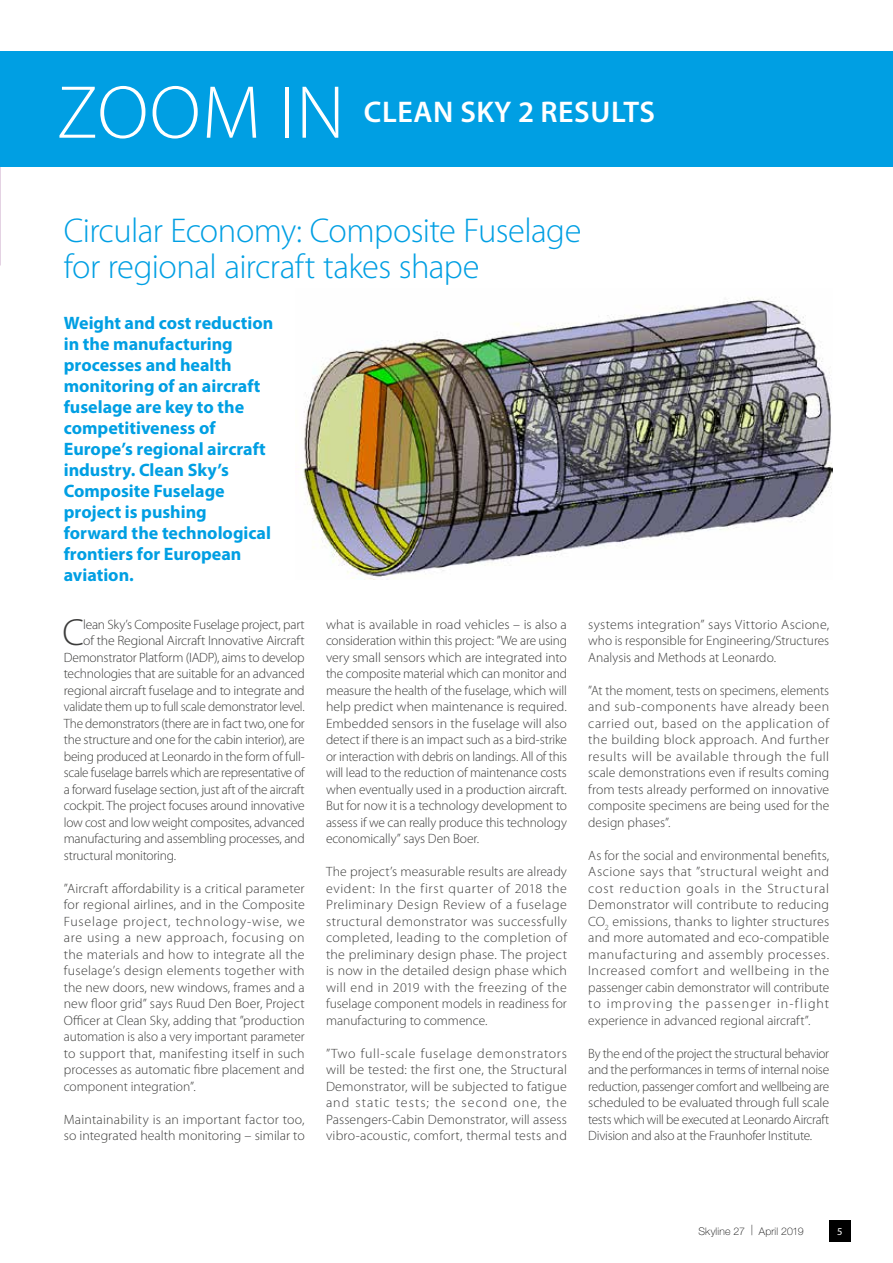
<style>
.page{position:relative;width:893px;height:1263px;background:#fff}
.page>*{position:absolute;margin:0;border:0;box-sizing:border-box;transform-origin:0 0}
.t1{font:300 75.6px "Myriad Pro";letter-spacing:.02em;color:#fff}
.t2{font:300 37.95px "Myriad Pro";color:#3c3c3b}
.t3{font:300 34.5px/36px "Myriad Pro";letter-spacing:-.02em;color:#009fe3}
.t4{font:600 30px "Myriad Pro";letter-spacing:.02em;color:#fff}
.t5{font:700 18px/21px "Myriad Pro";color:#009fe3}
.t6{font:300 13.5px/16.5px "Myriad Pro";letter-spacing:-.015em;color:#3c3c3b;text-align:justify}
.t7{font:300 13.5px/16.5px "Myriad Pro";letter-spacing:.005em;color:#3c3c3b}
.t8{font:100 10.5px "Helvetica Neue LT Std";letter-spacing:.015em;color:#000}
.t9{font:10.5px "Myriad Pro";color:#fff}
</style>
<div class="page">
<div style="left:829px;top:1220px;width:21px;height:22px;background:#000"></div>
<div style="left:0;top:51px;width:893px;height:116px;background:#009fe3"></div>
<img style="left:302px;top:297px;width:531px;height:282px">
<h1 class="t1" style="left:57px;top:71px;width:289px">ZOOM IN</h1>
<h3 class="t4" style="left:364px;top:93px;width:293px">CLEAN SKY 2 RESULTS</h3>
<h3 class="t3" style="left:64px;top:213px;width:519px">Circular Economy: Composite Fuselage for regional aircraft takes shape</h3>
<p class="t5" style="left:64px;top:311px;width:211px">Weight and cost reduction in the manufacturing processes and health monitoring of an aircraft fuselage are key to the competitiveness of<br>Europe’s regional aircraft industry. Clean Sky’s<br>Composite Fuselage project is pushing forward the technological frontiers for European aviation.</p>
<h2 class="t2" style="left:62px;top:612px;width:23px">C</h2>
<p class="t6" style="left:83px;top:616px;width:223px">lean Sky’s Composite Fuselage project, part</p>
<p class="t6" style="left:326px;top:616px;width:242px">what is available in road vehicles – is also a consideration within this project: ”We are using very small sensors which are integrated into the composite material which can monitor and measure the health of the fuselage, which will help predict when maintenance is required.<br>Embedded sensors in the fuselage will also detect if there is an impact such as a bird-strike or interaction with debris on landings. All of this will lead to the reduction of maintenance costs when eventually used in a production aircraft.<br>But for now it is a technology development to assess if we can really produce this technology economically” says Den Boer.</p>
<p class="t6" style="left:326px;top:864px;width:242px">The project’s measurable results are already evident: In the first quarter of 2018 the Preliminary Design Review of a fuselage structural demonstrator was successfully completed, leading to the completion of the preliminary design phase. The project is now in the detailed design phase which will end in 2019 with the freezing of the fuselage component models in readiness for manufacturing to commence.</p>
<p class="t6" style="left:326px;top:1045px;width:242px">”Two full-scale fuselage demonstrators will be tested: the first one, the Structural Demonstrator, will be subjected to fatigue and static tests; the second one, the Passengers-Cabin Demonstrator, will assess vibro-acoustic, comfort, thermal tests and</p>
<p class="t6" style="left:83px;top:633px;width:223px">of the Regional Aircraft Innovative Aircraft</p>
<p class="t6" style="left:64px;top:649px;width:242px">Demonstrator Platform (IADP), aims to develop</p>
<p class="t6" style="left:64px;top:666px;width:242px">technologies that are suitable for an advanced</p>
<p class="t6" style="left:64px;top:682px;width:242px">regional aircraft fuselage and to integrate and</p>
<p class="t6" style="left:64px;top:699px;width:242px">validate them up to full scale demonstrator level.</p>
<p class="t6" style="left:64px;top:715px;width:242px">The demonstrators (there are in fact two, one for</p>
<p class="t6" style="left:64px;top:732px;width:242px">the structure and one for the cabin interior), are</p>
<p class="t6" style="left:64px;top:748px;width:242px">being produced at Leonardo in the form of full-</p>
<p class="t6" style="left:64px;top:765px;width:242px">scale fuselage barrels which are representative of</p>
<p class="t6" style="left:64px;top:781px;width:242px">a forward fuselage section, just aft of the aircraft</p>
<p class="t6" style="left:64px;top:798px;width:242px">cockpit. The project focuses around innovative</p>
<p class="t6" style="left:64px;top:814px;width:242px">low cost and low weight composites, advanced</p>
<p class="t6" style="left:64px;top:831px;width:242px">manufacturing and assembling processes, and</p>
<p class="t6" style="left:64px;top:847px;width:114px">structural monitoring.</p>
<p class="t6" style="left:64px;top:880px;width:242px">”Aircraft affordability is a critical parameter for regional airlines, and in the Composite Fuselage project, technology-wise, we are using a new approach, focusing on the materials and how to integrate all the fuselage’s design elements together with the new doors, new windows, frames and a new floor grid” says Ruud Den Boer, Project Officer at Clean Sky, adding that ”production automation is also a very important parameter to support that, manifesting itself in such processes as automatic fibre placement and component integration”.</p>
<p class="t7" style="left:64px;top:1111px;width:242px">Maintainability is an important factor too, so integrated health monitoring – similar to</p>
<p class="t6" style="left:588px;top:616px;width:242px">systems integration” says Vittorio Ascione, who is responsible for Engineering/Structures Analysis and Methods at Leonardo.</p>
<p class="t6" style="left:588px;top:682px;width:242px">”At the moment, tests on specimens, elements and sub-components have already been carried out, based on the application of the building block approach. And further results will be available through the full scale demonstrations even if results coming from tests already performed on innovative composite specimens are being used for the design phases”.</p>
<p class="t6" style="left:588px;top:847px;width:242px">As for the social and environmental benefits, Ascione says that ”structural weight and cost reduction goals in the Structural Demonstrator will contribute to reducing CO<sub>2</sub> emissions, thanks to lighter structures and more automated and eco-compatible manufacturing and assembly processes.<br>Increased comfort and wellbeing in the passenger cabin demonstrator will contribute to improving the passenger in-flight experience in advanced regional aircraft”.</p>
<p class="t6" style="left:588px;top:1045px;width:242px">By the end of the project the structural behavior and the performances in terms of internal noise reduction, passenger comfort and wellbeing are scheduled to be evaluated through full scale tests which will be executed at Leonardo Aircraft Division and also at the Fraunhofer Institute.</p>
<p class="t8" style="left:698px;top:1225px;width:107px">Skyline 27 | April 2019</p>
<p class="t9" style="left:837px;top:1225px;width:7px">5</p>
</div>
